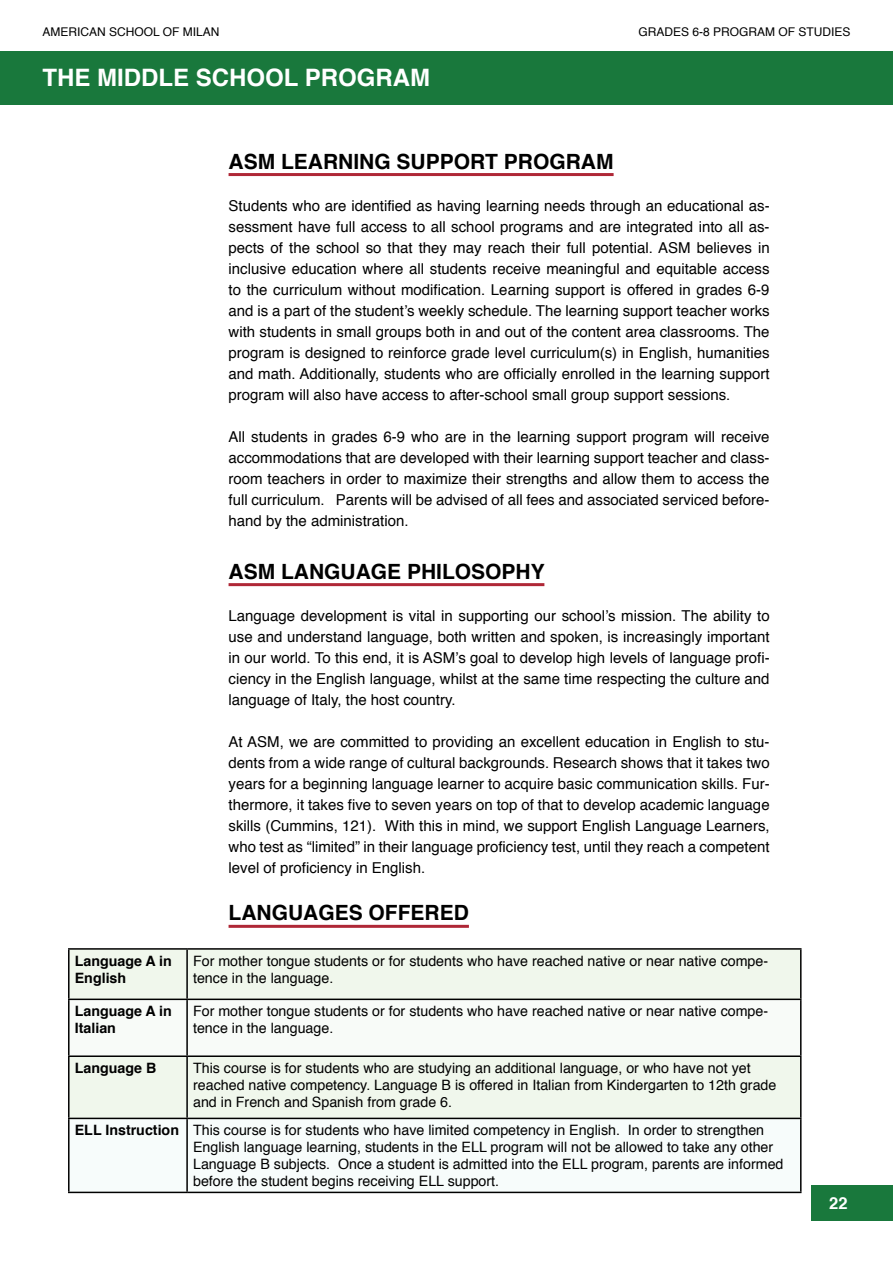
<style>
.page{position:relative;width:893px;height:1263px;background:#fff}
.page>*{position:absolute;margin:0;border:0;box-sizing:border-box;transform-origin:0 0}
.t1{font:700 24px "Helvetica";color:#fff}
.t2{font:700 21px "Helvetica";color:#000}
.t3{font:700 16.5px "Helvetica";color:#fff}
.t4{font:15px/21px "Helvetica";color:#000;text-align:justify}
.t5{font:14.25px/17.1px "Helvetica";color:#000}
.t6{font:700 14.25px/17.1px "Helvetica";color:#000}
.t7{font:12px "Helvetica";color:#000}
.s1{font-weight:700}
</style>
<div class="page">
<div style="left:811px;top:1185px;width:82px;height:35px;background:#19783c"></div>
<div style="left:0;top:51px;width:893px;height:54px;background:#19783c"></div>
<hr style="left:229px;top:173px;width:385px;height:3px;background:#af2736">
<hr style="left:229px;top:583px;width:315px;height:3px;background:#af2736">
<hr style="left:229px;top:925px;width:240px;height:3px;background:#af2736">
<div style="left:70px;top:950px;width:730px;height:168px;background:#f0f7ec"></div>
<svg style="left:70px;top:1000px;width:730px;height:55px"></svg>
<svg style="left:70px;top:1119px;width:730px;height:73px"></svg>
<hr style="left:68px;top:948px;width:119px;height:2px;background:#000">
<hr style="left:68px;top:950px;width:2px;height:48px;background:#000">
<hr style="left:187px;top:948px;width:614px;height:2px;background:#000">
<hr style="left:186px;top:950px;width:2px;height:48px;background:#000">
<hr style="left:800px;top:950px;width:1px;height:48px;background:#000">
<hr style="left:68px;top:998px;width:119px;height:2px;background:#000">
<hr style="left:68px;top:1000px;width:2px;height:55px;background:#000">
<hr style="left:187px;top:998px;width:614px;height:2px;background:#000">
<hr style="left:186px;top:1000px;width:2px;height:55px;background:#000">
<hr style="left:800px;top:1000px;width:1px;height:55px;background:#000">
<hr style="left:68px;top:1055px;width:119px;height:2px;background:#000">
<hr style="left:68px;top:1057px;width:2px;height:61px;background:#000">
<hr style="left:187px;top:1055px;width:614px;height:2px;background:#000">
<hr style="left:186px;top:1057px;width:2px;height:61px;background:#000">
<hr style="left:800px;top:1057px;width:1px;height:61px;background:#000">
<hr style="left:68px;top:1118px;width:119px;height:1px;background:#000">
<hr style="left:68px;top:1119px;width:2px;height:73px;background:#000">
<hr style="left:187px;top:1118px;width:614px;height:1px;background:#000">
<hr style="left:186px;top:1119px;width:2px;height:73px;background:#000">
<hr style="left:800px;top:1119px;width:1px;height:73px;background:#000">
<hr style="left:68px;top:1192px;width:119px;height:1px;background:#000">
<hr style="left:187px;top:1192px;width:614px;height:1px;background:#000">
<p class="t7" style="left:43px;top:23px;width:178px">AMERICAN SCHOOL OF MILAN</p>
<p class="t7" style="left:638px;top:23px;width:214px">GRADES 6-8 PROGRAM OF STUDIES</p>
<h1 class="t1" style="left:43px;top:58px;width:389px">THE MIDDLE SCHOOL PROGRAM</h1>
<h2 class="t2" style="left:229px;top:144px;width:387px">ASM LEARNING SUPPORT PROGRAM</h2>
<p class="t4" style="left:229px;top:196px;width:543px">Students who are identified as having learning needs through an educational as&shy;sessment have full access to all school programs and are integrated into all as&shy;pects of the school so that they may reach their full potential. ASM believes in inclusive education where all students receive meaningful and equitable access to the curriculum without modification. Learning support is offered in grades 6-9 and is a part of the student’s weekly schedule. The learning support teacher works with students in small groups both in and out of the content area classrooms. The program is designed to reinforce grade level curriculum(s) in English, humanities and math. Additionally, students who are officially enrolled in the learning support program will also have access to after-school small group support sessions.</p>
<p class="t4" style="left:229px;top:427px;width:543px">All students in grades 6-9 who are in the learning support program will receive accommodations that are developed with their learning support teacher and class&shy;room teachers in order to maximize their strengths and allow them to access the full curriculum. Parents will be advised of all fees and associated serviced before&shy;hand by the administration.</p>
<h2 class="t2" style="left:229px;top:554px;width:318px">ASM LANGUAGE PHILOSOPHY</h2>
<p class="t4" style="left:229px;top:606px;width:543px">Language development is vital in supporting our school’s mission. The ability to use and understand language, both written and spoken, is increasingly important in our world. To this end, it is ASM’s goal to develop high levels of language profi&shy;ciency in the English language, whilst at the same time respecting the culture and language of Italy, the host country.</p>
<p class="t4" style="left:229px;top:732px;width:543px">At ASM, we are committed to providing an excellent education in English to stu&shy;dents from a wide range of cultural backgrounds. Research shows that it takes two years for a beginning language learner to acquire basic communication skills. Fur&shy;thermore, it takes five to seven years on top of that to develop academic language skills (Cummins, 121). With this in mind, we support English Language Learners, who test as “limited” in their language proficiency test, until they reach a competent level of proficiency in English.</p>
<h2 class="t2" style="left:229px;top:896px;width:242px">LANGUAGES OFFERED</h2>
<p class="t6" style="left:75px;top:952px;width:99px">Language A in<br>English</p>
<p class="t5" style="left:193px;top:952px;width:577px">For mother tongue students or for students who have reached native or near native compe&shy;tence in the language.</p>
<p class="t6" style="left:75px;top:1003px;width:99px">Language A in<br>Italian</p>
<p class="t5" style="left:193px;top:1003px;width:577px">For mother tongue students or for students who have reached native or near native compe&shy;tence in the language.</p>
<p class="t6" style="left:75px;top:1059px;width:83px">Language B</p>
<p class="t5" style="left:193px;top:1060px;width:585px">This course is for students who are studying an additional language, or who have not yet reached native competency. Language B is offered in Italian from Kindergarten to 12th grade and in French and Spanish from grade 6.</p>
<p class="t5" style="left:193px;top:1122px;width:592px;text-indent:-118px"><span class="s1">ELL Instruction</span> This course is for students who have limited competency in English. In order to strengthen English language learning, students in the ELL program will not be allowed to take any other Language B subjects. Once a student is admitted into the ELL program, parents are informed before the student begins receiving ELL support.</p>
<p class="t3" style="left:829px;top:1190px;width:20px">22</p>
</div>
